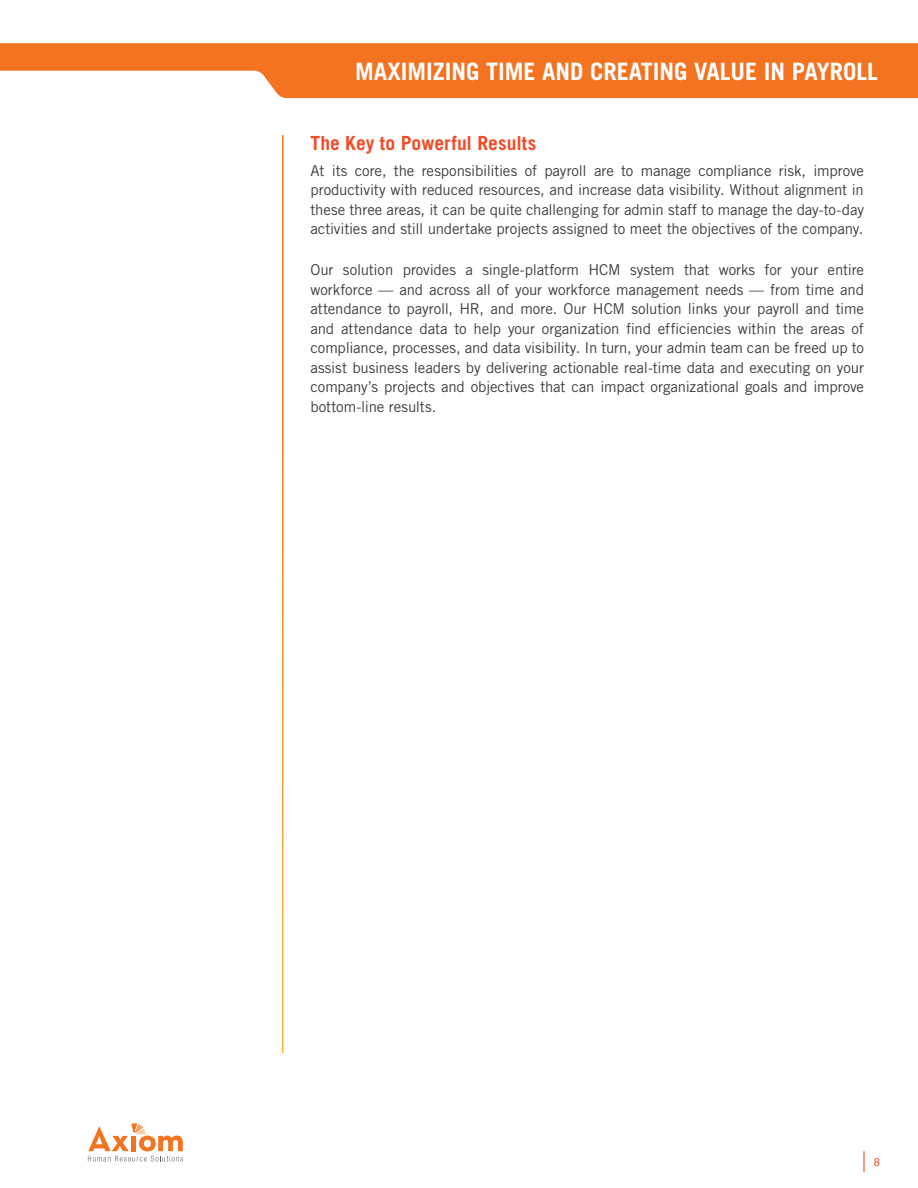
<style>
.page{position:relative;width:918px;height:1188px;background:#fff}
.page>*{position:absolute;margin:0;border:0;box-sizing:border-box;transform-origin:0 0}
.t1{font:700 24px "Trade Gothic LT Std";color:#fff}
.Subhead_2016{font:700 19.5px "Trade Gothic LT Std";color:#f04d28}
.Body__2016{font:15px/19.5px "Trade Gothic LT Std";letter-spacing:-.01em;color:#3e3e3f;text-align:justify}
.t2{font:12px "Myriad Pro";color:#f04d28}
</style>
<div class="page">
<svg style="left:0;top:43px;width:918px;height:55px;background:#f58842"></svg>
<hr style="left:863px;top:1151px;width:2px;height:21px;background:#f04d28">
<svg style="left:88px;top:1124px;width:95px;height:38px"></svg>
<h1 class="t1" style="left:355px;top:57px;width:524px">MAXIMIZING TIME AND CREATING VALUE IN PAYROLL</h1>
<p class="Subhead_2016" style="left:310px;top:131px;width:228px">The Key to Powerful Results</p>
<p class="Body__2016" style="left:310px;top:161px;width:555px">At its core, the responsibilities of payroll are to manage compliance risk, improve productivity with reduced resources, and increase data visibility. Without alignment in these three areas, it can be quite challenging for admin staff to manage the day-to-day activities and still undertake projects assigned to meet the objectives of the company.</p>
<p class="Body__2016" style="left:310px;top:260px;width:555px">Our solution provides a single-platform HCM system that works for your entire workforce — and across all of your workforce management needs — from time and attendance to payroll, HR, and more. Our HCM solution links your payroll and time and attendance data to help your organization find efficiencies within the areas of compliance, processes, and data visibility. In turn, your admin team can be freed up to assist business leaders by delivering actionable real-time data and executing on your company’s projects and objectives that can impact organizational goals and improve bottom-line results.</p>
<p class="t2" style="left:874px;top:1154px;width:8px">8</p>
</div>
